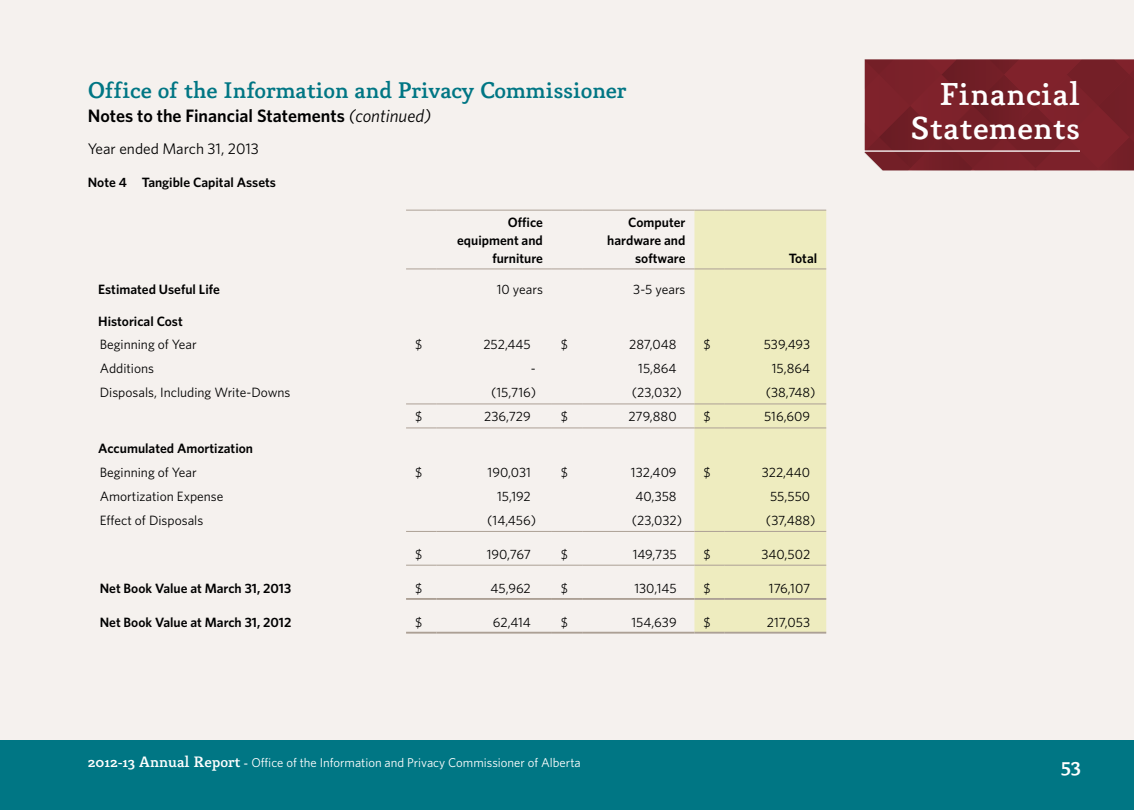
<style>
.page{position:relative;width:1134px;height:810px;background:#f5f1ee}
.page>*{position:absolute;margin:0;border:0;box-sizing:border-box;transform-origin:0 0}
.t1{font:500 31.5px/34px "Mido";letter-spacing:.02em;color:#fff;text-align:right}
.t2{font:500 22.5px "Mido";color:#007684}
.t3{font:500 21.15px "Mido";color:#fff}
.t4{font:600 18px "Whitney";color:#000}
.t5{font:15.3px "Whitney";color:#000}
.t6{font:13.5px "Whitney";color:#000}
.t7{font:600 13.5px/18px "Whitney";color:#000;text-align:right}
.t8{font:12.75px "Whitney";color:#fff}
.s1{font-weight:400;font-style:italic}
.s2{font-family:"Mido";font-weight:500;font-size:15px}
.s3{font-family:"Mido";font-weight:500}
</style>
<div class="page">
<svg style="left:864px;top:59px;width:270px;height:112px;background:#79232b"></svg>
<div style="left:0;top:741px;width:1134px;height:69px;background:#007684"></div>
<hr style="left:864px;top:150px;width:216px;height:2px;background:#fff">
<div style="left:694px;top:211px;width:132px;height:421px;background:#eeecbf"></div>
<hr style="left:406px;top:598px;width:30px;height:2px;background:#aca095">
<hr style="left:436px;top:598px;width:116px;height:2px;background:#aca095">
<hr style="left:552px;top:598px;width:30px;height:2px;background:#aca095">
<hr style="left:582px;top:598px;width:112px;height:2px;background:#aca095">
<hr style="left:694px;top:598px;width:31px;height:2px;background:#aca095">
<hr style="left:725px;top:598px;width:101px;height:2px;background:#aca095">
<hr style="left:406px;top:632px;width:30px;height:2px;background:#aca095">
<hr style="left:436px;top:632px;width:116px;height:2px;background:#aca095">
<hr style="left:552px;top:632px;width:30px;height:2px;background:#aca095">
<hr style="left:582px;top:632px;width:112px;height:2px;background:#aca095">
<hr style="left:694px;top:632px;width:31px;height:2px;background:#aca095">
<hr style="left:725px;top:632px;width:101px;height:2px;background:#aca095">
<hr style="left:406px;top:210px;width:30px;height:1px;background:#aca095">
<hr style="left:436px;top:210px;width:116px;height:1px;background:#aca095">
<hr style="left:552px;top:210px;width:30px;height:1px;background:#aca095">
<hr style="left:582px;top:210px;width:112px;height:1px;background:#aca095">
<hr style="left:694px;top:210px;width:31px;height:1px;background:#aca095">
<hr style="left:725px;top:210px;width:101px;height:1px;background:#aca095">
<hr style="left:406px;top:269px;width:30px;height:1px;background:#aca095">
<hr style="left:436px;top:269px;width:116px;height:1px;background:#aca095">
<hr style="left:552px;top:269px;width:30px;height:1px;background:#aca095">
<hr style="left:582px;top:269px;width:112px;height:1px;background:#aca095">
<hr style="left:694px;top:269px;width:31px;height:1px;background:#aca095">
<hr style="left:725px;top:269px;width:101px;height:1px;background:#aca095">
<hr style="left:406px;top:404px;width:30px;height:1px;background:#aca095">
<hr style="left:436px;top:404px;width:116px;height:1px;background:#aca095">
<hr style="left:552px;top:404px;width:30px;height:1px;background:#aca095">
<hr style="left:582px;top:404px;width:112px;height:1px;background:#aca095">
<hr style="left:694px;top:404px;width:31px;height:1px;background:#aca095">
<hr style="left:725px;top:404px;width:101px;height:1px;background:#aca095">
<hr style="left:406px;top:531px;width:30px;height:1px;background:#aca095">
<hr style="left:436px;top:531px;width:116px;height:1px;background:#aca095">
<hr style="left:552px;top:531px;width:30px;height:1px;background:#aca095">
<hr style="left:582px;top:531px;width:112px;height:1px;background:#aca095">
<hr style="left:694px;top:531px;width:31px;height:1px;background:#aca095">
<hr style="left:725px;top:531px;width:101px;height:1px;background:#aca095">
<hr style="left:406px;top:428px;width:30px;height:1px;background:#aca095">
<hr style="left:436px;top:428px;width:116px;height:1px;background:#aca095">
<hr style="left:552px;top:428px;width:30px;height:1px;background:#aca095">
<hr style="left:582px;top:428px;width:112px;height:1px;background:#aca095">
<hr style="left:694px;top:428px;width:31px;height:1px;background:#aca095">
<hr style="left:725px;top:428px;width:101px;height:1px;background:#aca095">
<hr style="left:406px;top:565px;width:30px;height:1px;background:#aca095">
<hr style="left:436px;top:565px;width:116px;height:1px;background:#aca095">
<hr style="left:552px;top:565px;width:30px;height:1px;background:#aca095">
<hr style="left:582px;top:565px;width:112px;height:1px;background:#aca095">
<hr style="left:694px;top:565px;width:31px;height:1px;background:#aca095">
<hr style="left:725px;top:565px;width:101px;height:1px;background:#aca095">
<h2 class="t2" style="left:88px;top:77px;width:540px">Office of the Information and Privacy Commissioner</h2>
<h3 class="t4" style="left:88px;top:105px;width:345px">Notes to the Financial Statements <span class="s1">(continued)</span></h3>
<p class="t5" style="left:88px;top:140px;width:173px">Year ended March 31, 2013</p>
<p class="t7" style="left:88px;top:173px;width:190px">Note 4 Tangible Capital Assets</p>
<p class="t7" style="left:457px;top:213px;width:87px">Office equipment and furniture</p>
<p class="t7" style="left:607px;top:213px;width:80px">Computer hardware and software</p>
<p class="t7" style="left:789px;top:249px;width:30px">Total</p>
<p class="t7" style="left:98px;top:280px;width:123px">Estimated Useful Life</p>
<p class="t6" style="left:497px;top:282px;width:48px">10 years</p>
<p class="t6" style="left:633px;top:282px;width:54px">3-5 years</p>
<p class="t7" style="left:98px;top:312px;width:86px">Historical Cost</p>
<p class="t6" style="left:100px;top:337px;width:98px">Beginning of Year</p>
<p class="t6" style="left:415px;top:337px;width:9px">$</p>
<p class="t6" style="left:483px;top:337px;width:49px">252,445</p>
<p class="t6" style="left:561px;top:337px;width:9px">$</p>
<p class="t6" style="left:629px;top:337px;width:49px">287,048</p>
<p class="t6" style="left:703px;top:337px;width:9px">$</p>
<p class="t6" style="left:764px;top:337px;width:48px">539,493</p>
<p class="t6" style="left:100px;top:361px;width:56px">Additions</p>
<p class="t6" style="left:531px;top:361px;width:5px">-</p>
<p class="t6" style="left:638px;top:361px;width:40px">15,864</p>
<p class="t6" style="left:772px;top:361px;width:40px">15,864</p>
<p class="t6" style="left:100px;top:385px;width:192px">Disposals, Including Write-Downs</p>
<p class="t6" style="left:491px;top:385px;width:47px">(15,716)</p>
<p class="t6" style="left:632px;top:385px;width:52px">(23,032)</p>
<p class="t6" style="left:766px;top:385px;width:51px">(38,748)</p>
<p class="t6" style="left:415px;top:409px;width:9px">$</p>
<p class="t6" style="left:484px;top:409px;width:48px">236,729</p>
<p class="t6" style="left:561px;top:409px;width:9px">$</p>
<p class="t6" style="left:628px;top:409px;width:50px">279,880</p>
<p class="t6" style="left:703px;top:409px;width:9px">$</p>
<p class="t6" style="left:764px;top:409px;width:48px">516,609</p>
<p class="t7" style="left:98px;top:439px;width:156px">Accumulated Amortization</p>
<p class="t6" style="left:100px;top:464px;width:98px">Beginning of Year</p>
<p class="t6" style="left:415px;top:464px;width:9px">$</p>
<p class="t6" style="left:488px;top:464px;width:45px">190,031</p>
<p class="t6" style="left:561px;top:464px;width:9px">$</p>
<p class="t6" style="left:631px;top:464px;width:47px">132,409</p>
<p class="t6" style="left:703px;top:464px;width:9px">$</p>
<p class="t6" style="left:762px;top:464px;width:50px">322,440</p>
<p class="t6" style="left:100px;top:488px;width:125px">Amortization Expense</p>
<p class="t6" style="left:497px;top:488px;width:35px">15,192</p>
<p class="t6" style="left:635px;top:488px;width:43px">40,358</p>
<p class="t6" style="left:770px;top:488px;width:42px">55,550</p>
<p class="t6" style="left:100px;top:512px;width:105px">Effect of Disposals</p>
<p class="t6" style="left:487px;top:512px;width:51px">(14,456)</p>
<p class="t6" style="left:632px;top:512px;width:52px">(23,032)</p>
<p class="t6" style="left:766px;top:512px;width:51px">(37,488)</p>
<p class="t6" style="left:415px;top:546px;width:9px">$</p>
<p class="t6" style="left:487px;top:546px;width:46px">190,767</p>
<p class="t6" style="left:561px;top:546px;width:9px">$</p>
<p class="t6" style="left:633px;top:546px;width:45px">149,735</p>
<p class="t6" style="left:703px;top:546px;width:9px">$</p>
<p class="t6" style="left:761px;top:546px;width:50px">340,502</p>
<p class="t7" style="left:100px;top:579px;width:193px">Net Book Value at March 31, 2013</p>
<p class="t6" style="left:415px;top:580px;width:9px">$</p>
<p class="t6" style="left:490px;top:580px;width:42px">45,962</p>
<p class="t6" style="left:561px;top:580px;width:9px">$</p>
<p class="t6" style="left:634px;top:580px;width:44px">130,145</p>
<p class="t6" style="left:703px;top:580px;width:9px">$</p>
<p class="t6" style="left:769px;top:580px;width:43px">176,107</p>
<p class="t7" style="left:100px;top:613px;width:193px">Net Book Value at March 31, 2012</p>
<p class="t6" style="left:415px;top:614px;width:9px">$</p>
<p class="t6" style="left:493px;top:614px;width:39px">62,414</p>
<p class="t6" style="left:561px;top:614px;width:9px">$</p>
<p class="t6" style="left:631px;top:614px;width:47px">154,639</p>
<p class="t6" style="left:704px;top:614px;width:9px">$</p>
<p class="t6" style="left:767px;top:614px;width:45px">217,053</p>
<h1 class="t1" style="left:911px;top:77px;width:171px">Financial<br>Statements</h1>
<p class="t8" style="left:88px;top:755px;width:495px"><span class="s2">2012-13 Annual Report</span> <span class="s3">-</span> Office of the Information and Privacy Commissioner of Alberta</p>
<h3 class="t3" style="left:1061px;top:752px;width:22px">53</h3>
</div>
